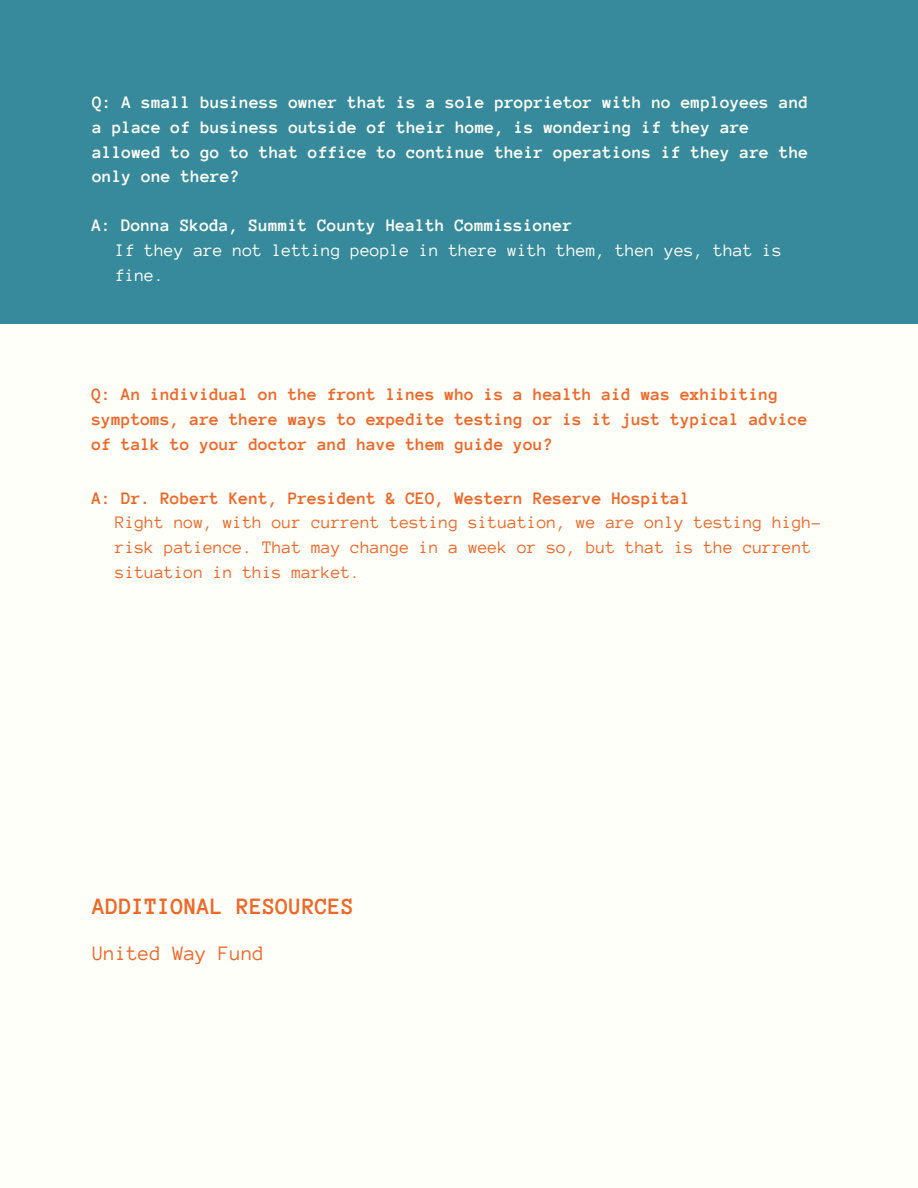
<style>
.page{position:relative;width:918px;height:1188px;background:#fffff9}
.page>*{position:absolute;margin:0;border:0;box-sizing:border-box;transform-origin:0 0}
.t1{font:700 24px "Anonymous Pro";color:#ef6728}
.t2{font:21px "Anonymous Pro";color:#ef6728}
.t3{font:700 18px/24.8px "Anonymous Pro";color:#fffff9}
.t4{font:700 18px/24.8px "Anonymous Pro";color:#ef6728}
.t5{font:18px/24.8px "Anonymous Pro";color:#ef6728}
.t6{font:18px/24.8px "Anonymous Pro";color:#fffff9}
</style>
<div class="page">
<div style="left:0;top:0;width:918px;height:323px;background:#368a9c"></div>
<p class="t3" style="left:92px;top:90px;width:718px">Q: A small business owner that is a sole proprietor with no employees and a place of business outside of their home, is wondering if they are allowed to go to that office to continue their operations if they are the only one there?</p>
<p class="t3" style="left:92px;top:213px;width:482px">A: Donna Skoda, Summit County Health Commissioner</p>
<p class="t6" style="left:115px;top:238px;width:669px">If they are not letting people in there with them, then yes, that is fine.</p>
<p class="t4" style="left:92px;top:382px;width:718px">Q: An individual on the front lines who is a health aid was exhibiting symptoms, are there ways to expedite testing or is it just typical advice of talk to your doctor and have them guide you?</p>
<p class="t4" style="left:92px;top:486px;width:600px">A: Dr. Robert Kent, President &amp; CEO, Western Reserve Hospital</p>
<p class="t5" style="left:115px;top:510px;width:708px">Right now, with our current testing situation, we are only testing high&shy;risk patience. That may change in a week or so, but that is the current situation in this market.</p>
<h1 class="t1" style="left:92px;top:894px;width:263px">ADDITIONAL RESOURCES</h1>
<p class="t2" style="left:92px;top:943px;width:173px">United Way Fund</p>
</div>
